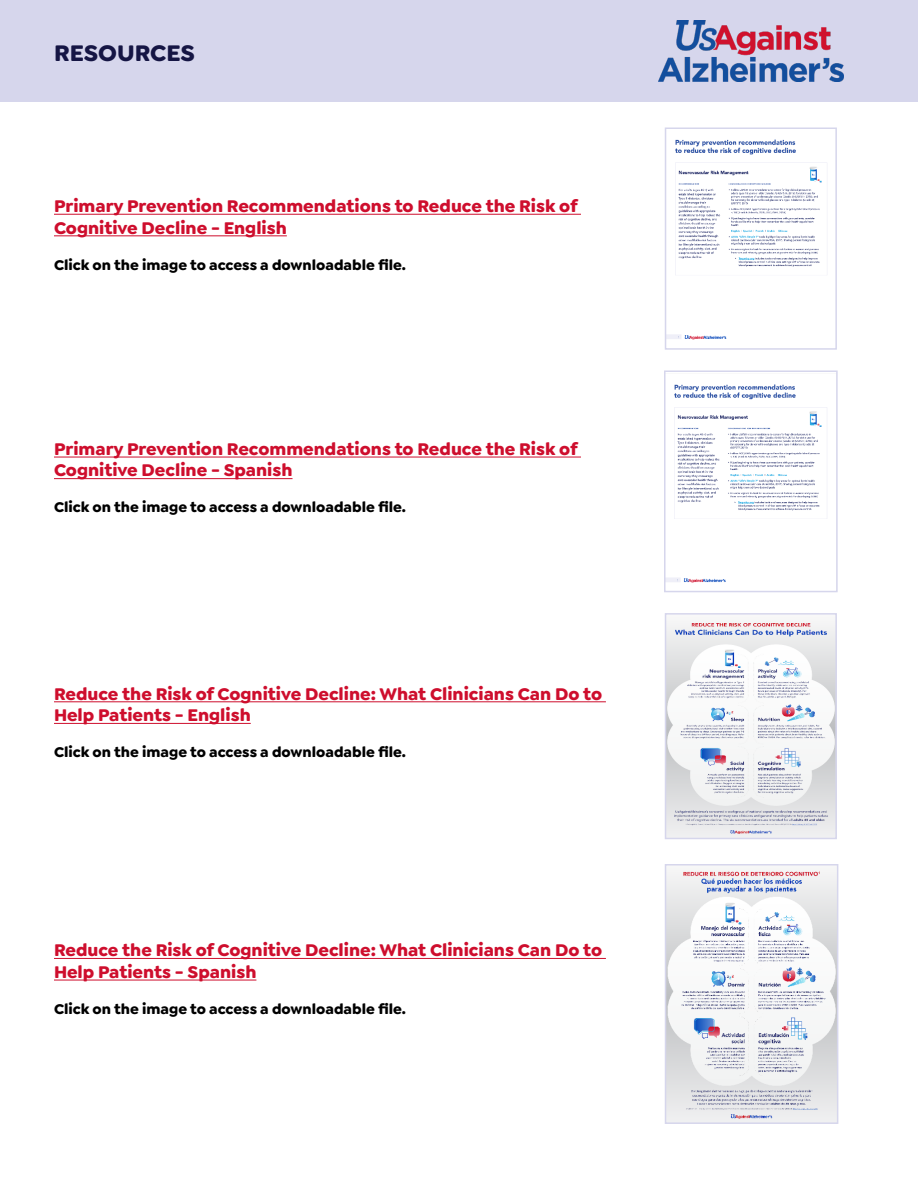
<style>
.page{position:relative;width:918px;height:1188px;background:#fff}
.page>*{position:absolute;margin:0;border:0;box-sizing:border-box;transform-origin:0 0}
.t1{font:700 24px "Goldplay";color:#151544}
.t2{font:700 18px/21.6px "Goldplay";color:#ce0e2d}
.t3{font:700 15px "Goldplay";color:#000}
</style>
<div class="page">
<hr style="left:54px;top:214px;width:527px;height:1px;background:#ce0e2d">
<hr style="left:54px;top:235px;width:233px;height:1px;background:#ce0e2d">
<hr style="left:54px;top:958px;width:552px;height:1px;background:#ce0e2d">
<hr style="left:54px;top:980px;width:202px;height:1px;background:#ce0e2d">
<div style="left:0;top:0;width:918px;height:102px;background:#d6d6ec"></div>
<img style="left:658px;top:20px;width:185px;height:62px">
<hr style="left:54px;top:701px;width:552px;height:1px;background:#ce0e2d">
<hr style="left:54px;top:723px;width:197px;height:1px;background:#ce0e2d">
<hr style="left:54px;top:457px;width:527px;height:1px;background:#ce0e2d">
<hr style="left:54px;top:478px;width:239px;height:1px;background:#ce0e2d">
<img style="left:668px;top:139px;width:159px;height:201px">
<div style="left:665px;top:128px;width:172px;height:222px;border:2px solid #d6d6ec"></div>
<img style="left:668px;top:622px;width:166px;height:214px">
<div style="left:665px;top:613px;width:172px;height:226px;border:2px solid #d6d6ec"></div>
<img style="left:667px;top:384px;width:160px;height:199px">
<div style="left:664px;top:370px;width:174px;height:222px;border:2px solid #d6d6ec"></div>
<img style="left:668px;top:871px;width:167px;height:250px">
<div style="left:665px;top:864px;width:173px;height:260px;border:2px solid #d6d6ec"></div>
<h1 class="t1" style="left:54px;top:37px;width:143px">RESOURCES</h1>
<p class="t2" style="left:54px;top:195px;width:525px">Primary Prevention Recommendations to Reduce the Risk of<br>Cognitive Decline - English</p>
<p class="t3" style="left:54px;top:255px;width:354px">Click on the image to access a downloadable file.</p>
<p class="t2" style="left:54px;top:438px;width:525px">Primary Prevention Recommendations to Reduce the Risk of<br>Cognitive Decline - Spanish</p>
<p class="t3" style="left:54px;top:498px;width:354px">Click on the image to access a downloadable file.</p>
<p class="t2" style="left:54px;top:683px;width:550px">Reduce the Risk of Cognitive Decline: What Clinicians Can Do to<br>Help Patients - English</p>
<p class="t3" style="left:54px;top:742px;width:354px">Click on the image to access a downloadable file.</p>
<p class="t2" style="left:54px;top:939px;width:550px">Reduce the Risk of Cognitive Decline: What Clinicians Can Do to<br>Help Patients - Spanish</p>
<p class="t3" style="left:54px;top:999px;width:354px">Click on the image to access a downloadable file.</p>
</div>
